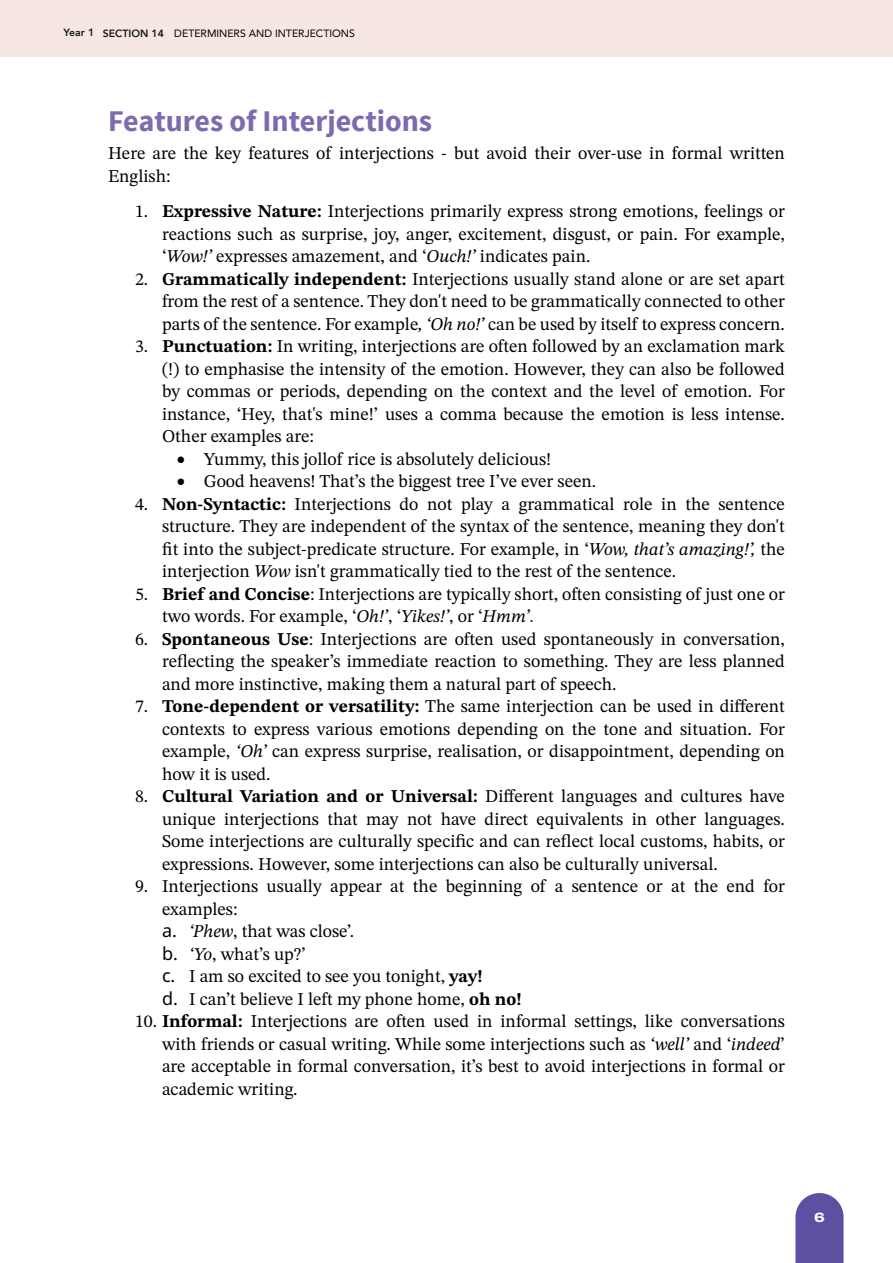
<style>
.page{position:relative;width:893px;height:1263px;background:#fff}
.page>*{position:absolute;margin:0;border:0;box-sizing:border-box;transform-origin:0 0}
.t1{font:700 30px "Source Sans Pro";color:#7f6aaf}
.t2{font:18px/22.5px "STIX Two Text";color:#000;text-align:justify}
.t3{font:800 13.5px "Archivo Expanded";color:#fff}
.t4{font:10.5px "Avenir LT Std";color:#000}
.s1{font-family:"Avenir";font-weight:800;color:#1a1a1a}
.s2{font-weight:700}
.s3{font-style:italic}
.s4{font-family:"Times New Roman"}
</style>
<div class="page">
<svg style="left:795px;top:1193px;width:49px;height:70px;background:#6d5fa9"></svg>
<div style="left:0;top:0;width:893px;height:57px;background:#f6e6e4"></div>
<p class="t4" style="left:64px;top:28px;width:293px"><span class="s1">Year 1 SECTION 14</span> DETERMINERS AND INTERJECTIONS</p>
<h1 class="t1" style="left:108px;top:101px;width:326px">Features of Interjections</h1>
<p class="t2" style="left:108px;top:142px;width:678px">Here are the key features of interjections - but avoid their over-use in formal written<br>English:</p>
<p class="t2" style="left:162px;top:200px;width:624px;text-indent:-27px">1. <span class="s2">Expressive Nature:</span> Interjections primarily express strong emotions, feelings or reactions such as surprise, joy, anger, excitement, disgust, or pain. For example, ‘<span class="s3">Wow!’</span> expresses amazement, and ‘<span class="s3">Ouch!’</span> indicates pain.</p>
<p class="t2" style="left:162px;top:267px;width:624px;text-indent:-27px">2. <span class="s2">Grammatically independent:</span> Interjections usually stand alone or are set apart from the rest of a sentence. They don't need to be grammatically connected to other parts of the sentence. For example<span class="s3">, ‘Oh no!’</span> can be used by itself to express concern.</p>
<p class="t2" style="left:162px;top:335px;width:624px;text-indent:-27px">3. <span class="s2">Punctuation:</span> In writing, interjections are often followed by an exclamation mark (!) to emphasise the intensity of the emotion. However, they can also be followed by commas or periods, depending on the context and the level of emotion. For instance, ‘Hey, that's mine!’ uses a comma because the emotion is less intense.<br>Other examples are:</p>
<p class="t2" style="left:177px;top:447px;width:376px">• Yummy, this jollof rice is absolutely delicious!</p>
<p class="t2" style="left:177px;top:470px;width:421px">• Good heavens! That’s the biggest tree I’ve ever seen.</p>
<p class="t2" style="left:162px;top:492px;width:624px;text-indent:-27px">4. <span class="s2">Non-Syntactic:</span> Interjections do not play a grammatical role in the sentence structure. They are independent of the syntax of the sentence, meaning they don't fit into the subject-predicate structure. For example, in ‘<span class="s3">Wow, that’s amazing!’,</span> the interjection <span class="s3">Wow</span> isn't grammatically tied to the rest of the sentence.</p>
<p class="t2" style="left:162px;top:582px;width:624px;text-indent:-27px">5. <span class="s2">Brief and Concise</span>: Interjections are typically short, often consisting of just one or two words. For example, ‘<span class="s3">Oh!’</span>, ‘<span class="s3">Yikes!’</span>, or ‘<span class="s3">Hmm’</span><span class="s4">.</span></p>
<p class="t2" style="left:162px;top:627px;width:624px;text-indent:-27px">6. <span class="s2">Spontaneous Use</span>: Interjections are often used spontaneously in conversation, reflecting the speaker’s immediate reaction to something. They are less planned and more instinctive, making them a natural part of speech.</p>
<p class="t2" style="left:162px;top:695px;width:624px;text-indent:-27px">7. <span class="s2">Tone-dependent or versatility:</span> The same interjection can be used in different contexts to express various emotions depending on the tone and situation. For example, <span class="s3">‘Oh’</span> can express surprise, realisation, or disappointment, depending on how it is used.</p>
<p class="t2" style="left:162px;top:785px;width:624px;text-indent:-27px">8. <span class="s2">Cultural Variation and or Universal:</span> Different languages and cultures have unique interjections that may not have direct equivalents in other languages.<br>Some interjections are culturally specific and can reflect local customs, habits, or expressions. However, some interjections can also be culturally universal.</p>
<p class="t2" style="left:135px;top:875px;width:651px">9. Interjections usually appear at the beginning of a sentence or at the end for</p>
<p class="t2" style="left:162px;top:897px;width:77px">examples:</p>
<p class="t2" style="left:189px;top:920px;width:167px"><span class="s3">‘Phew</span>, that was close’.</p>
<p class="t2" style="left:189px;top:942px;width:118px"><span class="s3">‘Yo</span>, what’s up?’</p>
<p class="t2" style="left:189px;top:965px;width:296px">I am so excited to see you tonight, <span class="s2">yay!</span></p>
<p class="t2" style="left:189px;top:987px;width:335px">I can’t believe I left my phone home, <span class="s2">oh no!</span></p>
<p class="t2" style="left:162px;top:1010px;width:624px;text-indent:-27px">10. <span class="s2">Informal:</span> Interjections are often used in informal settings, like conversations with friends or casual writing. While some interjections such as <span class="s3">‘well’</span> and ‘<span class="s3">indeed</span>’ are acceptable in formal conversation, it’s best to avoid interjections in formal or academic writing.</p>
<p class="t3" style="left:814px;top:1207px;width:12px">6</p>
</div>
